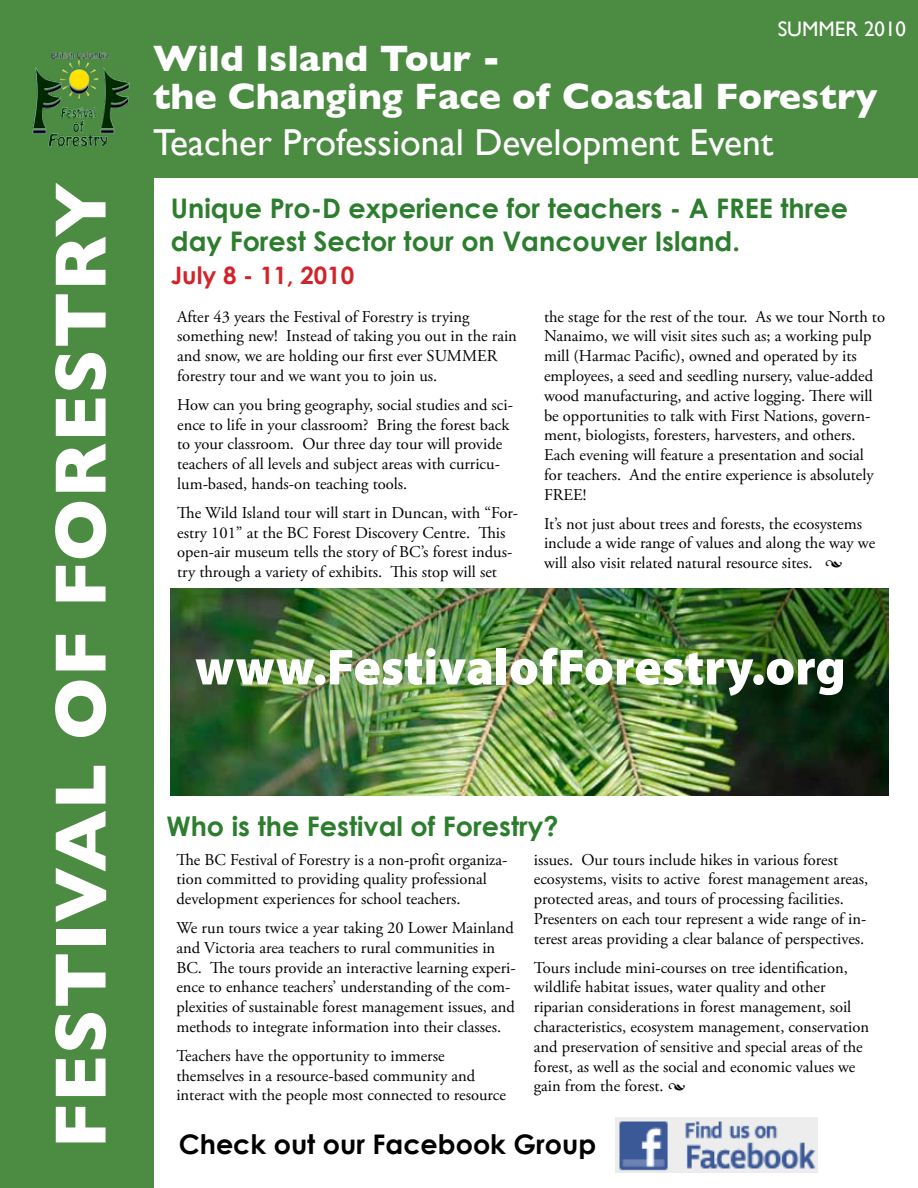
<style>
.page{position:relative;width:918px;height:1188px;background:#fff}
.page>*{position:absolute;margin:0;border:0;box-sizing:border-box;transform-origin:0 0}
.t1{font:700 73.5px "Gill Sans";letter-spacing:.01em;color:#fff}
.t2{font:900 51px "Myriad Pro";color:#fff}
.t3{font:700 37.5px/37.5px "Gill Sans";color:#fff}
.t4{font:37.5px "Gill Sans";color:#fff}
.t5{font:700 27px/32.4px "Century Gothic";color:#2d7d2f}
.t6{font:700 27px "Century Gothic";color:#000}
.t7{font:700 24px "Century Gothic";color:#d2232a}
.t8{font:21px "Gill Sans";color:#fff}
.t9{font:16.5px/19.8px "Adobe Garamond Pro";color:#000}
.s1{font-family:"Minion Pro"}
</style>
<div class="page">
<div style="left:1px;top:1px;width:917px;height:177px;background:#4c8b42"></div>
<div style="left:0;top:0;width:154px;height:1188px;background:#4c8b42"></div>
<img style="left:32px;top:52px;width:98px;height:95px">
<img style="left:170px;top:588px;width:718px;height:208px">
<img style="left:615px;top:1118px;width:203px;height:55px">
<h1 class="t1" style="left:38px;top:1149px;width:968px;rotate:-90deg">Festival of forestry</h1>
<p class="t8" style="left:778px;top:17px;width:130px">SUMMER 2010</p>
<h3 class="t3" style="left:153px;top:39px;width:726px">Wild I sland Tour -<br>the Changing Face of Coastal Forestry</h3>
<h3 class="t4" style="left:153px;top:120px;width:622px">Teacher Professional Development Event</h3>
<h3 class="t5" style="left:171px;top:192px;width:679px">Unique Pro-D experience for teachers - A FREE three day Forest Sector tour on Vancouver Island.</h3>
<h3 class="t7" style="left:171px;top:260px;width:185px">July 8 - 11, 2010</h3>
<p class="t9" style="left:177px;top:307px;width:341px">After 43 years the Festival of Forestry is trying something new! Instead of taking you out in the rain and snow, we are holding our first ever SUMMER forestry tour and we want you to join us.</p>
<p class="t9" style="left:177px;top:395px;width:337px">How can you bring geography, social studies and sci&shy;ence to life in your classroom? Bring the forest back to your classroom. Our three day tour will provide teachers of all levels and subject areas with curricu&shy;lum-based, hands-on teaching tools.</p>
<p class="t9" style="left:177px;top:503px;width:342px">The Wild Island tour will start in Duncan, with “For&shy;estry 101” at the BC Forest Discovery Centre. This open-air museum tells the story of BC’s forest indus&shy;try through a variety of exhibits. This stop will set</p>
<p class="t9" style="left:544px;top:307px;width:342px">the stage for the rest of the tour. As we tour North to Nanaimo, we will visit sites such as; a working pulp mill (Harmac Pacific), owned and operated by its employees, a seed and seedling nursery, value-added wood manufacturing, and active logging. There will be opportunities to talk with First Nations, govern&shy;ment, biologists, foresters, harvesters, and others.<br>Each evening will feature a presentation and social for teachers. And the entire experience is absolutely FREE!</p>
<p class="t9" style="left:544px;top:514px;width:333px">It’s not just about trees and forests, the ecosystems include a wide range of values and along the way we will also visit related natural resource sites. <span class="s1">•</span></p>
<h2 class="t2" style="left:195px;top:633px;width:652px">www.FestivalofForestry.org</h2>
<h3 class="t5" style="left:166px;top:809px;width:394px">Who is the Festival of Forestry?</h3>
<p class="t9" style="left:176px;top:850px;width:333px">The BC Festival of Forestry is a non-profit organiza&shy;tion committed to providing quality professional development experiences for school teachers.</p>
<p class="t9" style="left:176px;top:918px;width:341px">We run tours twice a year taking 20 Lower Mainland and Victoria area teachers to rural communities in BC. The tours provide an interactive learning experi&shy;ence to enhance teachers’ understanding of the com&shy;plexities of sustainable forest management issues, and methods to integrate information into their classes.</p>
<p class="t9" style="left:176px;top:1046px;width:331px">Teachers have the opportunity to immerse themselves in a resource-based community and interact with the people most connected to resource</p>
<p class="t9" style="left:534px;top:850px;width:336px">issues. Our tours include hikes in various forest ecosystems, visits to active forest management areas, protected areas, and tours of processing facilities.<br>Presenters on each tour represent a wide range of in&shy;terest areas providing a clear balance of perspectives.</p>
<p class="t9" style="left:534px;top:958px;width:337px">Tours include mini-courses on tree identification, wildlife habitat issues, water quality and other riparian considerations in forest management, soil characteristics, ecosystem management, conservation and preservation of sensitive and special areas of the forest, as well as the social and economic values we gain from the forest. <span class="s1">•</span></p>
<h3 class="t6" style="left:179px;top:1127px;width:419px">Check out our Facebook Group</h3>
</div>
